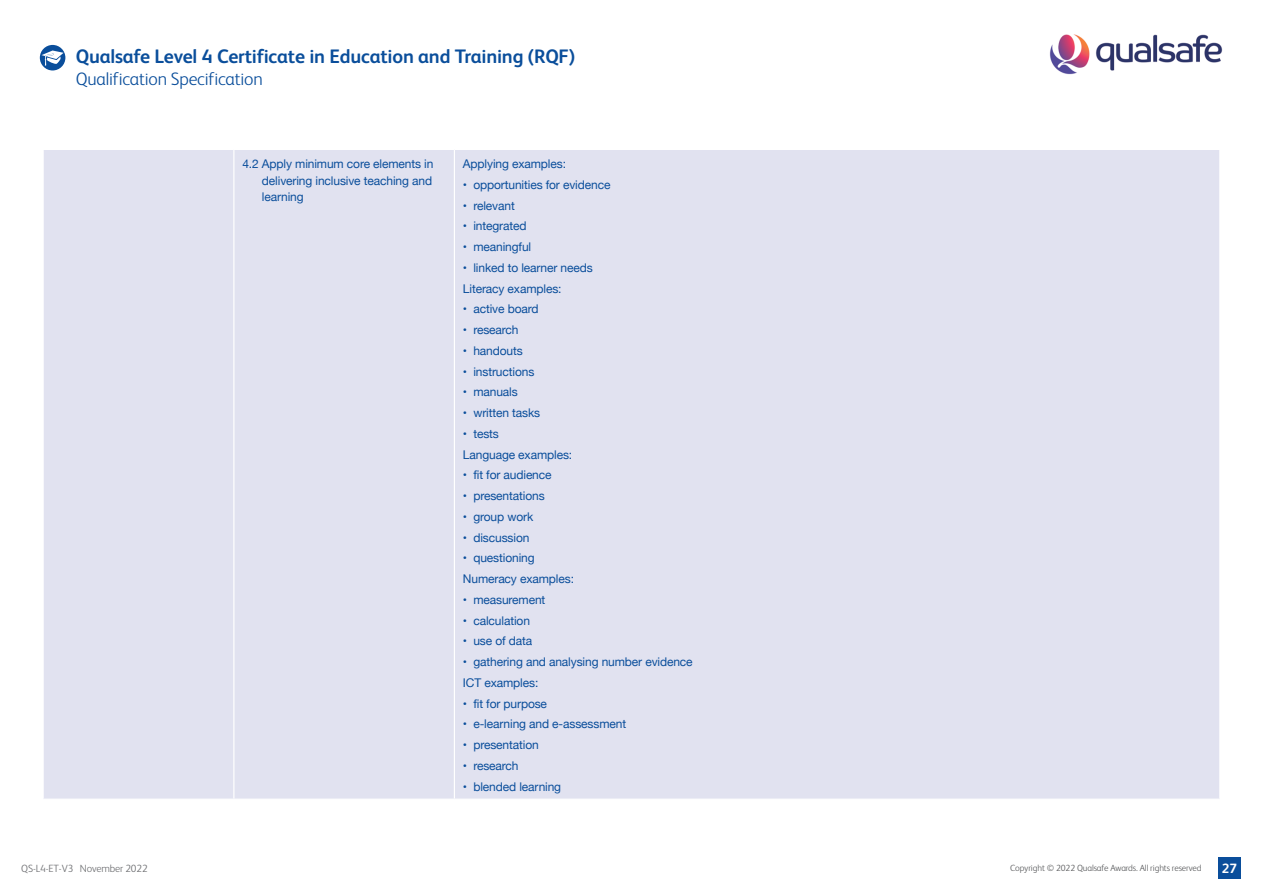
<style>
.page{position:relative;width:1263px;height:893px;background:#fff}
.page>*{position:absolute;margin:0;border:0;box-sizing:border-box;transform-origin:0 0}
.t1{font:700 19.5px "FS Albert Pro";letter-spacing:-.01em;color:#0a4e9b}
.t2{font:300 18px "FS Albert Pro";letter-spacing:-.01em;color:#0a4e9b}
.t3{font:700 13.5px "FS Albert Pro";color:#fff}
.appendix_table{font:12px/16.5px "Helvetica Neue";letter-spacing:-.01em;color:#0a4e9b;text-align:justify}
.t4{font:300 10.5px "FS Albert Pro";letter-spacing:-.01em;color:#6d6e71}
.t5{font:300 9px "FS Albert Pro";letter-spacing:-.01em;color:#58595b}
</style>
<div class="page">
<div style="left:1218px;top:857px;width:23px;height:21px;background:#0a4e9b"></div>
<svg style="left:36px;top:41px;width:33px;height:33px"></svg>
<div style="left:35px;top:40px;width:35px;height:35px;border:5px solid #fff;border-radius:50%"></div>
<svg style="left:42px;top:51px;width:22px;height:15px"></svg>
<img style="left:1049px;top:34px;width:173px;height:40px">
<div style="left:44px;top:150px;width:1175px;height:649px;background:#e1e2f0"></div>
<hr style="left:233px;top:150px;width:1px;height:649px;background:#fff">
<hr style="left:454px;top:150px;width:1px;height:649px;background:#fff">
<h1 class="t1" style="left:76px;top:43px;width:501px">Qualsafe Level 4 Certificate in Education and Training (RQF)</h1>
<h2 class="t2" style="left:76px;top:67px;width:188px">Qualification Specification</h2>
<p class="appendix_table" style="left:262px;top:156px;width:173px;text-indent:-20px">4.2 Apply minimum core elements in delivering inclusive teaching and learning</p>
<p class="appendix_table" style="left:463px;top:156px;width:105px">Applying examples:</p>
<p class="appendix_table" style="left:463px;top:177px;width:149px">• opportunities for evidence</p>
<p class="appendix_table" style="left:463px;top:198px;width:53px">• relevant</p>
<p class="appendix_table" style="left:463px;top:219px;width:65px">• integrated</p>
<p class="appendix_table" style="left:463px;top:239px;width:70px">• meaningful</p>
<p class="appendix_table" style="left:463px;top:260px;width:131px">• linked to learner needs</p>
<p class="appendix_table" style="left:463px;top:281px;width:100px">Literacy examples:</p>
<p class="appendix_table" style="left:463px;top:302px;width:77px">• active board</p>
<p class="appendix_table" style="left:463px;top:322px;width:57px">• research</p>
<p class="appendix_table" style="left:463px;top:343px;width:61px">• handouts</p>
<p class="appendix_table" style="left:463px;top:364px;width:73px">• instructions</p>
<p class="appendix_table" style="left:463px;top:385px;width:56px">• manuals</p>
<p class="appendix_table" style="left:463px;top:405px;width:79px">• written tasks</p>
<p class="appendix_table" style="left:463px;top:426px;width:38px">• tests</p>
<p class="appendix_table" style="left:463px;top:447px;width:111px">Language examples:</p>
<p class="appendix_table" style="left:463px;top:468px;width:90px">• fit for audience</p>
<p class="appendix_table" style="left:463px;top:488px;width:83px">• presentations</p>
<p class="appendix_table" style="left:463px;top:509px;width:72px">• group work</p>
<p class="appendix_table" style="left:463px;top:530px;width:68px">• discussion</p>
<p class="appendix_table" style="left:463px;top:551px;width:73px">• questioning</p>
<p class="appendix_table" style="left:463px;top:571px;width:113px">Numeracy examples:</p>
<p class="appendix_table" style="left:463px;top:592px;width:84px">• measurement</p>
<p class="appendix_table" style="left:463px;top:613px;width:69px">• calculation</p>
<p class="appendix_table" style="left:463px;top:634px;width:71px">• use of data</p>
<p class="appendix_table" style="left:463px;top:654px;width:231px">• gathering and analysing number evidence</p>
<p class="appendix_table" style="left:463px;top:675px;width:77px">ICT examples:</p>
<p class="appendix_table" style="left:463px;top:696px;width:86px">• fit for purpose</p>
<p class="appendix_table" style="left:463px;top:717px;width:165px">• e-learning and e-assessment</p>
<p class="appendix_table" style="left:463px;top:737px;width:77px">• presentation</p>
<p class="appendix_table" style="left:463px;top:758px;width:57px">• research</p>
<p class="appendix_table" style="left:463px;top:779px;width:100px">• blended learning</p>
<p class="t4" style="left:21px;top:861px;width:128px">QS-L4-ET-V3 November 2022</p>
<p class="t5" style="left:1010px;top:862px;width:193px">Copyright © 2022 Qualsafe Awards. All rights reserved</p>
<p class="t3" style="left:1222px;top:859px;width:17px">27</p>
</div>
